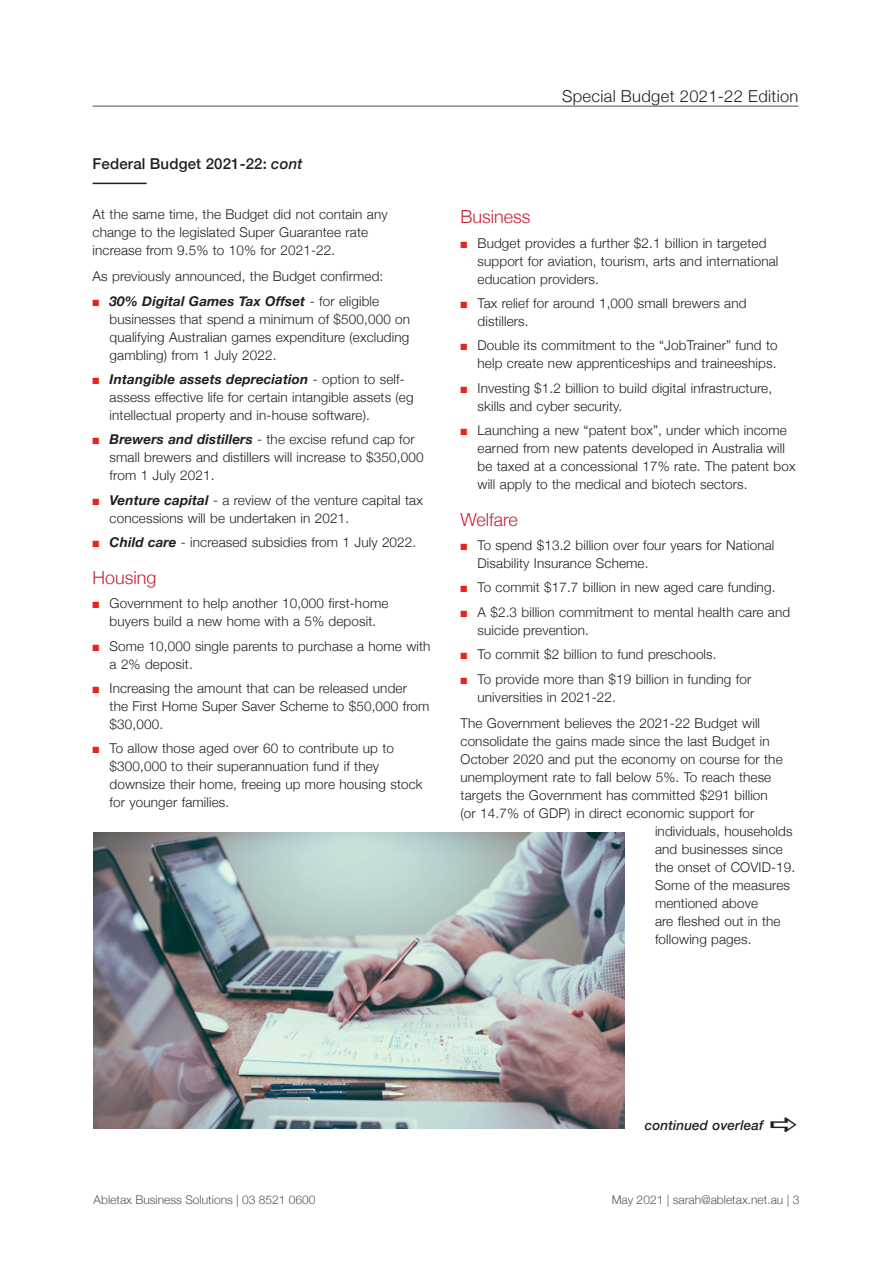
<style>
.page{position:relative;width:893px;height:1263px;background:#fff}
.page>*{position:absolute;margin:0;border:0;box-sizing:border-box;transform-origin:0 0}
.t1{font:300 18px "Helvetica Neue";color:#c52338}
.t2{font:300 16.5px "Helvetica Neue";letter-spacing:.02em;color:#231f20}
.t3{font:500 15px "Helvetica Neue";letter-spacing:.01em;color:#231f20}
.t4{font:300 13.5px/18px "Helvetica Neue";letter-spacing:.01em;color:#231f20}
.t5{font:italic 500 13.5px "Helvetica Neue";letter-spacing:.01em;color:#231f20}
.t6{font:300 12px "Helvetica Neue";color:#57585a}
.s1{font-style:italic}
.s2{color:#e5261b}
.s3{font-weight:700;font-style:italic}
</style>
<div class="page">
<hr style="left:93px;top:106px;width:705px;height:1px;background:#231f20">
<hr style="left:93px;top:183px;width:54px;height:1px;background:#231f20">
<img style="left:94px;top:833px;width:530px;height:296px">
<p class="t3" style="left:93px;top:152px;width:211px">Federal Budget 2021-22: <span class="s1">cont</span></p>
<p class="t4" style="left:93px;top:204px;width:297px">At the same time, the Budget did not contain any change to the legislated Super Guarantee rate increase from 9.5% to 10% for 2021-22.</p>
<p class="t4" style="left:93px;top:267px;width:292px">As previously announced, the Budget confirmed:</p>
<p class="t4" style="left:110px;top:291px;width:302px;text-indent:-17px"><span class="s2">■</span> <span class="s3">30% Digital Games Tax Offset</span> - for eligible businesses that spend a minimum of $500,000 on qualifying Australian games expenditure (excluding gambling) from 1 July 2022.</p>
<p class="t4" style="left:110px;top:369px;width:305px;text-indent:-17px"><span class="s2">■</span> <span class="s3">Intangible assets depreciation</span> - option to self&shy;assess effective life for certain intangible assets (eg intellectual property and in-house software).</p>
<p class="t4" style="left:110px;top:430px;width:315px;text-indent:-17px"><span class="s2">■</span> <span class="s3">Brewers and distillers</span> - the excise refund cap for small brewers and distillers will increase to $350,000 from 1 July 2021.</p>
<p class="t4" style="left:110px;top:490px;width:315px;text-indent:-17px"><span class="s2">■</span> <span class="s3">Venture capital</span> - a review of the venture capital tax concessions will be undertaken in 2021.</p>
<p class="t4" style="left:93px;top:532px;width:325px"><span class="s2">■</span> <span class="s3">Child care</span> - increased subsidies from 1 July 2022.</p>
<h1 class="t1" style="left:93px;top:563px;width:66px">Housing</h1>
<p class="t4" style="left:93px;top:593px;width:297px;text-align:center"><span class="s2">■</span> Government to help another 10,000 first-home buyers build a new home with a 5% deposit.</p>
<p class="t4" style="left:110px;top:636px;width:322px;text-indent:-17px"><span class="s2">■</span> Some 10,000 single parents to purchase a home with a 2% deposit.</p>
<p class="t4" style="left:110px;top:678px;width:321px;text-indent:-17px"><span class="s2">■</span> Increasing the amount that can be released under<br>the First Home Super Saver Scheme to $50,000 from $30,000.</p>
<p class="t4" style="left:110px;top:739px;width:315px;text-indent:-17px"><span class="s2">■</span> To allow those aged over 60 to contribute up to $300,000 to their superannuation fund if they downsize their home, freeing up more housing stock for younger families.</p>
<p class="t2" style="left:562px;top:83px;width:238px">Special Budget 2021-22 Edition</p>
<h1 class="t1" style="left:460px;top:202px;width:71px">Business</h1>
<p class="t4" style="left:478px;top:233px;width:302px;text-indent:-17px"><span class="s2">■</span> Budget provides a further $2.1 billion in targeted support for aviation, tourism, arts and international education providers.</p>
<p class="t4" style="left:478px;top:293px;width:270px;text-indent:-17px"><span class="s2">■</span> Tax relief for around 1,000 small brewers and distillers.</p>
<p class="t4" style="left:461px;top:335px;width:319px;text-align:right"><span class="s2">■</span> Double its commitment to the “JobTrainer” fund to help create new apprenticeships and traineeships.</p>
<p class="t4" style="left:478px;top:378px;width:296px;text-indent:-17px"><span class="s2">■</span> Investing $1.2 billion to build digital infrastructure, skills and cyber security.</p>
<p class="t4" style="left:478px;top:420px;width:320px;text-indent:-17px"><span class="s2">■</span> Launching a new “patent box”, under which income earned from new patents developed in Australia will be taxed at a concessional 17% rate. The patent box will apply to the medical and biotech sectors.</p>
<h1 class="t1" style="left:460px;top:505px;width:59px">Welfare</h1>
<p class="t4" style="left:478px;top:535px;width:298px;text-indent:-17px"><span class="s2">■</span> To spend $13.2 billion over four years for National<br>Disability Insurance Scheme.</p>
<p class="t4" style="left:461px;top:578px;width:316px"><span class="s2">■</span> To commit $17.7 billion in new aged care funding.</p>
<p class="t4" style="left:478px;top:602px;width:314px;text-indent:-17px"><span class="s2">■</span> A $2.3 billion commitment to mental health care and suicide prevention.</p>
<p class="t4" style="left:461px;top:644px;width:258px"><span class="s2">■</span> To commit $2 billion to fund preschools.</p>
<p class="t4" style="left:478px;top:669px;width:275px;text-indent:-17px"><span class="s2">■</span> To provide more than $19 billion in funding for universities in 2021-22.</p>
<p class="t4" style="left:460px;top:713px;width:301px">The Government believes the 2021-22 Budget will</p>
<p class="t4" style="left:460px;top:731px;width:311px">consolidate the gains made since the last Budget in</p>
<p class="t4" style="left:460px;top:749px;width:324px">October 2020 and put the economy on course for the</p>
<p class="t4" style="left:460px;top:767px;width:312px">unemployment rate to fall below 5%. To reach these</p>
<p class="t4" style="left:460px;top:785px;width:309px">targets the Government has committed $291 billion</p>
<p class="t4" style="left:460px;top:803px;width:295px">(or 14.7% of GDP) in direct economic support for</p>
<p class="t4" style="left:655px;top:821px;width:139px">individuals, households</p>
<p class="t4" style="left:655px;top:839px;width:129px">and businesses since</p>
<p class="t4" style="left:655px;top:857px;width:142px">the onset of COVID-19.</p>
<p class="t4" style="left:655px;top:875px;width:136px">Some of the measures</p>
<p class="t4" style="left:655px;top:893px;width:105px">mentioned above</p>
<p class="t4" style="left:655px;top:911px;width:127px">are fleshed out in the</p>
<p class="t4" style="left:655px;top:929px;width:98px">following pages.</p>
<p class="t5" style="left:645px;top:1113px;width:120px">continued overleaf</p>
<p class="t6" style="left:94px;top:1190px;width:224px">Abletax Business Solutions | 03 8521 0600</p>
<p class="t6" style="left:612px;top:1190px;width:189px">May 2021 | sarah@abletax.net.au | 3</p>
</div>
